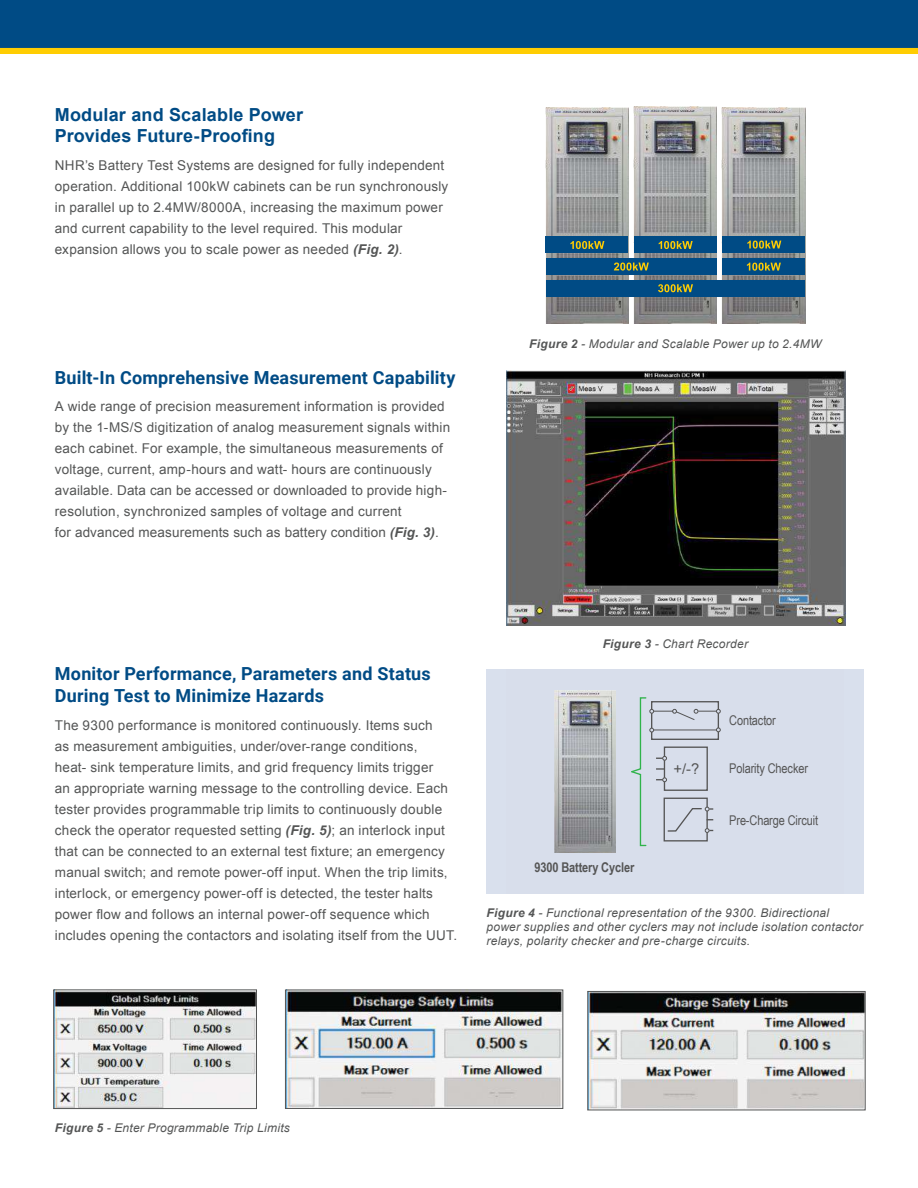
<style>
.page{position:relative;width:918px;height:1188px;background:#fff}
.page>*{position:absolute;margin:0;border:0;box-sizing:border-box;transform-origin:0 0}
.t1{font:700 18px/21.6px "Roboto";letter-spacing:.01em;color:#004b85}
.t2{font:700 18px/21.6px "Arial";letter-spacing:.01em;color:#004b85}
.t3{font:14.7px "Arial";color:#555}
.t4{font:13.5px/21px "Arial";letter-spacing:.015em;color:#545555}
.t5{font:13.5px "Arial Narrow";letter-spacing:-.01em;color:#555}
.t6{font:700 13.5px "Arial Narrow";letter-spacing:-.01em;color:#555}
.t7{font:italic 12px/14.4px "Arial";letter-spacing:.02em;color:#545555}
.s1{font-weight:700;font-style:italic}
.s2{font-weight:700}
</style>
<div class="page">
<img style="left:722px;top:107px;width:83px;height:217px">
<img style="left:634px;top:107px;width:83px;height:217px">
<img style="left:546px;top:107px;width:83px;height:217px">
<div style="left:546px;top:237px;width:82px;height:16px;background:#004b85"></div>
<div style="left:634px;top:237px;width:83px;height:16px;background:#004b85"></div>
<div style="left:722px;top:236px;width:83px;height:17px;background:#004b85"></div>
<div style="left:722px;top:258px;width:83px;height:17px;background:#004b85"></div>
<div style="left:546px;top:280px;width:258px;height:17px;background:#004b85"></div>
<div style="left:546px;top:258px;width:170px;height:17px;background:#004b85"></div>
<svg style="left:570px;top:241px;width:34px;height:8px"></svg>
<svg style="left:659px;top:241px;width:34px;height:8px"></svg>
<svg style="left:747px;top:241px;width:34px;height:8px"></svg>
<svg style="left:747px;top:263px;width:34px;height:8px"></svg>
<svg style="left:614px;top:263px;width:35px;height:8px"></svg>
<svg style="left:658px;top:284px;width:35px;height:8px"></svg>
<img style="left:55px;top:991px;width:200px;height:116px">
<div style="left:53px;top:989px;width:204px;height:120px;border:1px solid #545555"></div>
<div style="left:0;top:0;width:918px;height:50px;background:#004b85"></div>
<div style="left:0;top:48px;width:918px;height:6px;background:#ffcd02"></div>
<img style="left:287px;top:992px;width:274px;height:115px">
<div style="left:285px;top:990px;width:278px;height:119px;border:1px solid #545555"></div>
<img style="left:589px;top:993px;width:275px;height:115px">
<div style="left:587px;top:991px;width:279px;height:119px;border:1px solid #545555"></div>
<img style="left:506px;top:370px;width:340px;height:256px">
<div style="left:487px;top:670px;width:377px;height:224px;background:#d9e0ed"></div>
<svg style="left:631px;top:697px;width:90px;height:150px"></svg>
<img style="left:554px;top:690px;width:62px;height:162px">
<h1 class="t2" style="left:55px;top:104px;width:250px">Modular and Scalable Power<br>Provides Future-Proofing</h1>
<p class="t4" style="left:55px;top:155px;width:395px">NHR’s Battery Test Systems are designed for fully independent operation. Additional 100kW cabinets can be run synchronously in parallel up to 2.4MW/8000A, increasing the maximum power and current capability to the level required. This modular expansion allows you to scale power as needed <span class="s1">(Fig. 2)</span>.</p>
<h1 class="t1" style="left:55px;top:366px;width:402px">Built-In Comprehensive Measurement Capability</h1>
<p class="t4" style="left:55px;top:396px;width:397px">A wide range of precision measurement information is provided by the 1-MS/S digitization of analog measurement signals within each cabinet. For example, the simultaneous measurements of voltage, current, amp-hours and watt- hours are continuously available. Data can be accessed or downloaded to provide high&shy;resolution, synchronized samples of voltage and current<br>for advanced measurements such as battery condition <span class="s1">(Fig. 3)</span>.</p>
<p class="t7" style="left:529px;top:337px;width:294px"><span class="s2">Figure 2</span> - Modular and Scalable Power up to 2.4MW</p>
<h1 class="t1" style="left:55px;top:663px;width:377px">Monitor Performance, Parameters and Status<br>During Test to Minimize Hazards</h1>
<p class="t4" style="left:55px;top:715px;width:404px">The 9300 performance is monitored continuously. Items such<br>as measurement ambiguities, under/over-range conditions,<br>heat- sink temperature limits, and grid frequency limits trigger<br>an appropriate warning message to the controlling device. Each tester provides programmable trip limits to continuously double check the operator requested setting <span class="s1">(Fig. 5)</span>; an interlock input that can be connected to an external test fixture; an emergency manual switch; and remote power-off input. When the trip limits, interlock, or emergency power-off is detected, the tester halts power flow and follows an internal power-off sequence which includes opening the contactors and isolating itself from the UUT.</p>
<p class="t7" style="left:603px;top:637px;width:147px"><span class="s2">Figure 3</span> - Chart Recorder</p>
<p class="t6" style="left:534px;top:857px;width:101px">9300 Battery Cycler</p>
<p class="t3" style="left:673px;top:760px;width:27px">+/-?</p>
<p class="t5" style="left:729px;top:710px;width:48px">Contactor</p>
<p class="t5" style="left:729px;top:759px;width:80px">Polarity Checker</p>
<p class="t5" style="left:729px;top:810px;width:90px">Pre-Charge Circuit</p>
<p class="t7" style="left:487px;top:905px;width:378px"><span class="s2">Figure 4</span> - Functional representation of the 9300. Bidirectional power supplies and other cyclers may not include isolation contactor relays, polarity checker and pre-charge circuits.</p>
<p class="t7" style="left:55px;top:1120px;width:236px"><span class="s2">Figure 5</span> - Enter Programmable Trip Limits</p>
</div>
